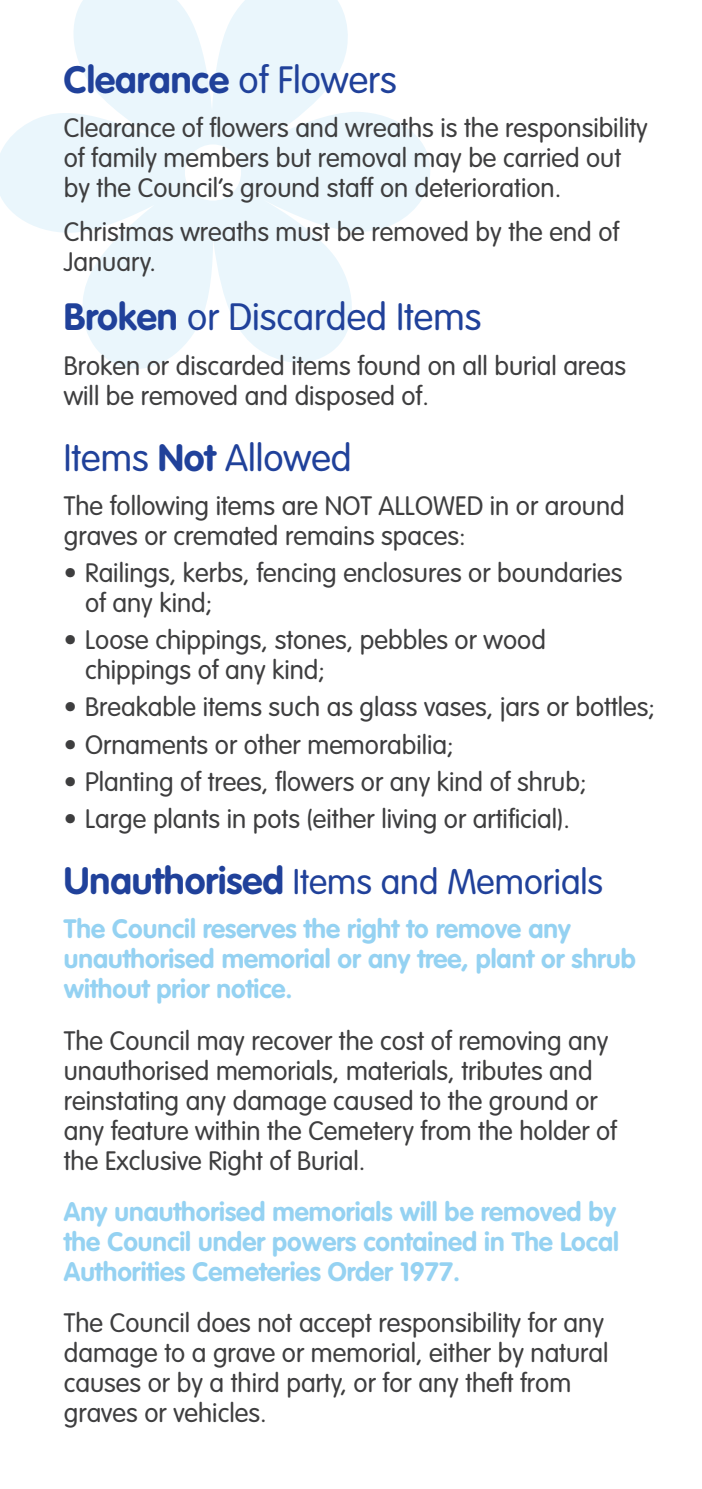
<style>
.page{position:relative;width:702px;height:1489px;background:#fff}
.page>*{position:absolute;margin:0;border:0;box-sizing:border-box;transform-origin:0 0}
.t1{font:300 37.5px "VAG Rounded Std";color:#20419a}
.t2{font:700 37.5px "VAG Rounded Std";color:#20419a}
.t3{font:300 35px "VAG Rounded Std";color:#20419a}
.t4{font:300 26.25px/30px "VAG Rounded Std";color:#3e3e3f}
.t5{font:700 26.25px/30px "VAG Rounded Std";color:#95d2f2}
.s1{font-weight:300}
.s2{font-weight:700}
.s3{font-weight:700;font-size:37.5px}
</style>
<div class="page">
<svg style="left:0;top:0;width:430px;height:369px;fill:#eaf6fc"></svg>
<p class="t2" style="left:64px;top:57px;width:334px">Clearance <span class="s1">of Flowers</span></p>
<p class="t4" style="left:64px;top:114px;width:585px">Clearance of flowers and wreaths is the responsibility of family members but removal may be carried out by the Council’s ground staff on deterioration.</p>
<p class="t4" style="left:64px;top:218px;width:557px">Christmas wreaths must be removed by the end of<br>January.</p>
<p class="t1" style="left:64px;top:296px;width:419px"><span class="s2">Broken</span> or Discarded Items</p>
<p class="t4" style="left:64px;top:351px;width:564px">Broken or discarded items found on all burial areas will be removed and disposed of.</p>
<p class="t1" style="left:64px;top:436px;width:289px">Items <span class="s2">Not</span> Allowed</p>
<p class="t4" style="left:64px;top:492px;width:562px">The following items are NOT ALLOWED in or around graves or cremated remains spaces:</p>
<p class="t4" style="left:85px;top:559px;width:538px;text-indent:-21px">• Railings, kerbs, fencing enclosures or boundaries of any kind;</p>
<p class="t4" style="left:85px;top:626px;width:462px;text-indent:-21px">• Loose chippings, stones, pebbles or wood chippings of any kind;</p>
<p class="t4" style="left:64px;top:693px;width:592px">• Breakable items such as glass vases, jars or bottles;</p>
<p class="t4" style="left:64px;top:730px;width:391px">• Ornaments or other memorabilia;</p>
<p class="t4" style="left:64px;top:767px;width:524px">• Planting of trees, flowers or any kind of shrub;</p>
<p class="t4" style="left:64px;top:804px;width:507px">• Large plants in pots (either living or artificial).</p>
<p class="t3" style="left:64px;top:861px;width:541px"><span class="s3">Unauthorised</span> Items and Memorials</p>
<p class="t5" style="left:64px;top:914px;width:573px">The Council reserves the right to remove any unauthorised memorial or any tree, plant or shrub without prior notice.</p>
<p class="t4" style="left:64px;top:1026px;width:554px">The Council may recover the cost of removing any unauthorised memorials, materials, tributes and reinstating any damage caused to the ground or any feature within the Cemetery from the holder of the Exclusive Right of Burial.</p>
<p class="t5" style="left:64px;top:1197px;width:556px;text-align:justify">Any unauthorised memorials will be removed by the Council under powers contained in The Local Authorities Cemeteries Order 1977.</p>
<p class="t4" style="left:64px;top:1308px;width:546px">The Council does not accept responsibility for any damage to a grave or memorial, either by natural causes or by a third party, or for any theft from graves or vehicles.</p>
</div>
